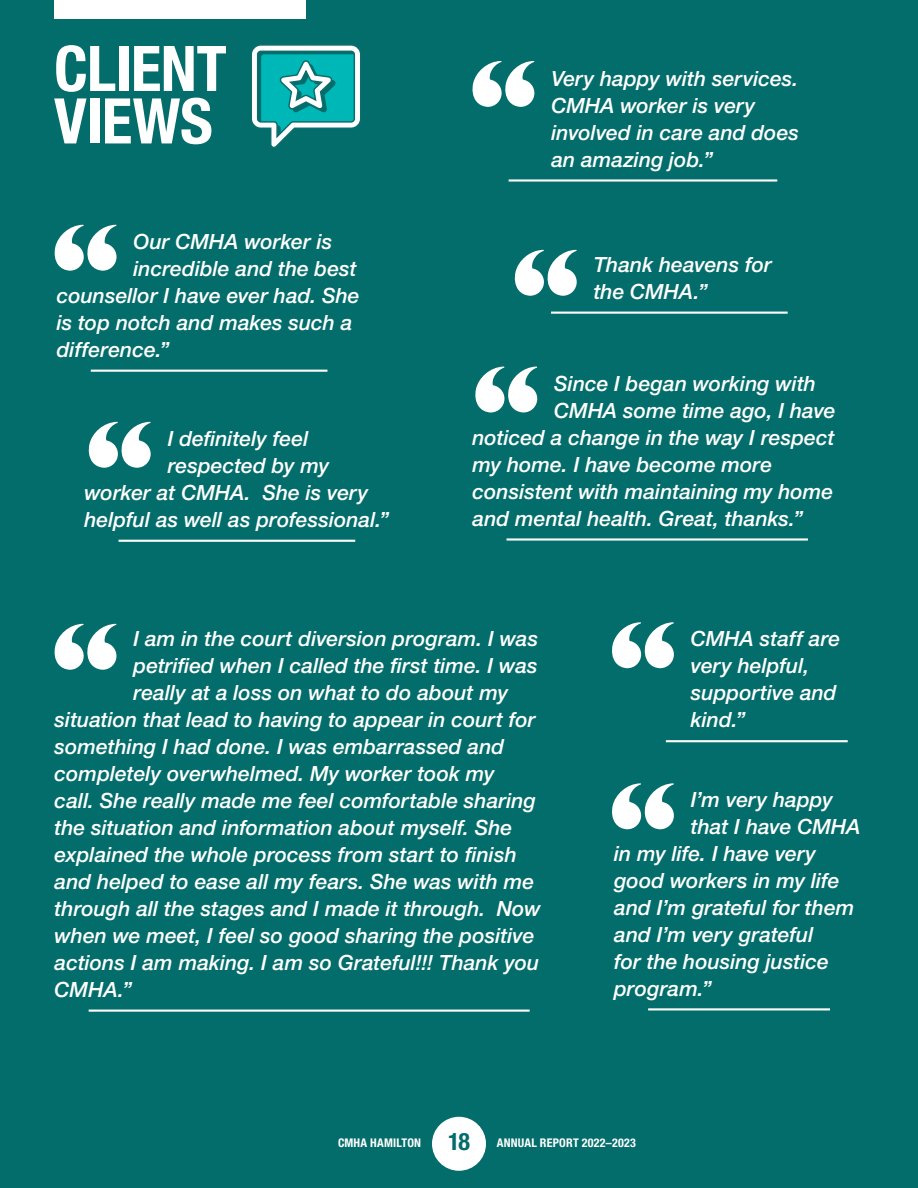
<style>
.page{position:relative;width:918px;height:1188px;background:#036d6b}
.page>*{position:absolute;margin:0;border:0;box-sizing:border-box;transform-origin:0 0}
.t1{font:700 condensed 63px/52.5px "Helvetica Neue LT Std";letter-spacing:-.01em;color:#fff}
.t2{font:italic 500 21px/27px "Helvetica Neue LT Std";color:#fff}
.t3{font:700 condensed 12px "Helvetica Neue LT Std";letter-spacing:.02em;color:#fff}
.s1{font-size:24px;color:#036d6b}
</style>
<div class="page">
<svg style="left:54px;top:225px;width:63px;height:46px"></svg>
<svg style="left:88px;top:422px;width:63px;height:46px"></svg>
<svg style="left:472px;top:61px;width:62px;height:46px"></svg>
<svg style="left:475px;top:367px;width:62px;height:45px"></svg>
<svg style="left:54px;top:624px;width:62px;height:46px"></svg>
<svg style="left:514px;top:250px;width:63px;height:46px"></svg>
<svg style="left:612px;top:622px;width:62px;height:46px"></svg>
<svg style="left:612px;top:783px;width:62px;height:46px"></svg>
<svg style="left:251px;top:44px;width:110px;height:104px"></svg>
<hr style="left:91px;top:370px;width:236px;height:2px;background:#fff">
<hr style="left:119px;top:540px;width:236px;height:2px;background:#fff">
<hr style="left:509px;top:179px;width:268px;height:3px;background:#fff">
<hr style="left:507px;top:538px;width:301px;height:3px;background:#fff">
<hr style="left:89px;top:1010px;width:441px;height:2px;background:#fff">
<hr style="left:551px;top:312px;width:237px;height:2px;background:#fff">
<hr style="left:666px;top:740px;width:182px;height:2px;background:#fff">
<hr style="left:648px;top:1008px;width:182px;height:2px;background:#fff">
<div style="left:54px;top:0;width:252px;height:19px;background:#fff"></div>
<div style="left:432px;top:1117px;width:54px;height:54px;background:#fff;border-radius:50%"></div>
<h1 class="t1" style="left:54px;top:42px;width:174px">CLIENT<br>VIEWS</h1>
<p class="t2" style="left:134px;top:228px;width:200px">Our CMHA worker is</p>
<p class="t2" style="left:134px;top:255px;width:225px">incredible and the best</p>
<p class="t2" style="left:57px;top:282px;width:304px">counsellor I have ever had. She</p>
<p class="t2" style="left:57px;top:309px;width:297px">is top notch and makes such a</p>
<p class="t2" style="left:57px;top:336px;width:114px">difference.”</p>
<p class="t2" style="left:168px;top:425px;width:142px">I definitely feel</p>
<p class="t2" style="left:168px;top:452px;width:163px">respected by my</p>
<p class="t2" style="left:85px;top:479px;width:285px">worker at CMHA. She is very</p>
<p class="t2" style="left:85px;top:506px;width:306px">helpful as well as professional.”</p>
<p class="t2" style="left:551px;top:65px;width:249px">Very happy with services.<br>CMHA worker is very involved in care and does an amazing job.”</p>
<p class="t2" style="left:594px;top:251px;width:180px">Thank heavens for the CMHA.”</p>
<p class="t2" style="left:554px;top:370px;width:263px">Since I began working with</p>
<p class="t2" style="left:554px;top:397px;width:283px">CMHA some time ago, I have</p>
<p class="t2" style="left:473px;top:424px;width:364px">noticed a change in the way I respect</p>
<p class="t2" style="left:473px;top:451px;width:301px">my home. I have become more</p>
<p class="t2" style="left:473px;top:478px;width:362px">consistent with maintaining my home</p>
<p class="t2" style="left:473px;top:505px;width:332px">and mental health. Great, thanks.”</p>
<p class="t2" style="left:133px;top:625px;width:406px">I am in the court diversion program. I was</p>
<p class="t2" style="left:133px;top:652px;width:406px">petrified when I called the first time. I was</p>
<p class="t2" style="left:133px;top:679px;width:376px">really at a loss on what to do about my</p>
<p class="t2" style="left:55px;top:706px;width:483px">situation that lead to having to appear in court for</p>
<p class="t2" style="left:55px;top:733px;width:451px">something I had done. I was embarrassed and</p>
<p class="t2" style="left:55px;top:760px;width:442px">completely overwhelmed. My worker took my</p>
<p class="t2" style="left:55px;top:787px;width:483px">call. She really made me feel comfortable sharing</p>
<p class="t2" style="left:55px;top:814px;width:459px">the situation and information about myself. She</p>
<p class="t2" style="left:55px;top:841px;width:464px">explained the whole process from start to finish</p>
<p class="t2" style="left:55px;top:868px;width:481px">and helped to ease all my fears. She was with me</p>
<p class="t2" style="left:55px;top:895px;width:488px">through all the stages and I made it through. Now</p>
<p class="t2" style="left:55px;top:922px;width:481px">when we meet, I feel so good sharing the positive</p>
<p class="t2" style="left:55px;top:949px;width:486px">actions I am making. I am so Grateful!!! Thank you</p>
<p class="t2" style="left:55px;top:976px;width:79px">CMHA.”</p>
<p class="t2" style="left:691px;top:625px;width:151px">CMHA staff are very helpful, supportive and kind.”</p>
<p class="t2" style="left:691px;top:785px;width:144px">I’m very happy</p>
<p class="t2" style="left:691px;top:812px;width:171px">that I have CMHA</p>
<p class="t2" style="left:614px;top:839px;width:204px">in my life. I have very</p>
<p class="t2" style="left:614px;top:866px;width:227px">good workers in my life</p>
<p class="t2" style="left:614px;top:893px;width:242px">and I’m grateful for them</p>
<p class="t2" style="left:614px;top:920px;width:201px">and I’m very grateful</p>
<p class="t2" style="left:614px;top:947px;width:216px">for the housing justice</p>
<p class="t2" style="left:614px;top:974px;width:99px">program.”</p>
<p class="t3" style="left:338px;top:1136px;width:300px">CMHA HAMILTON <span class="s1">18</span> ANNUAL REPORT 2022–2023</p>
</div>
